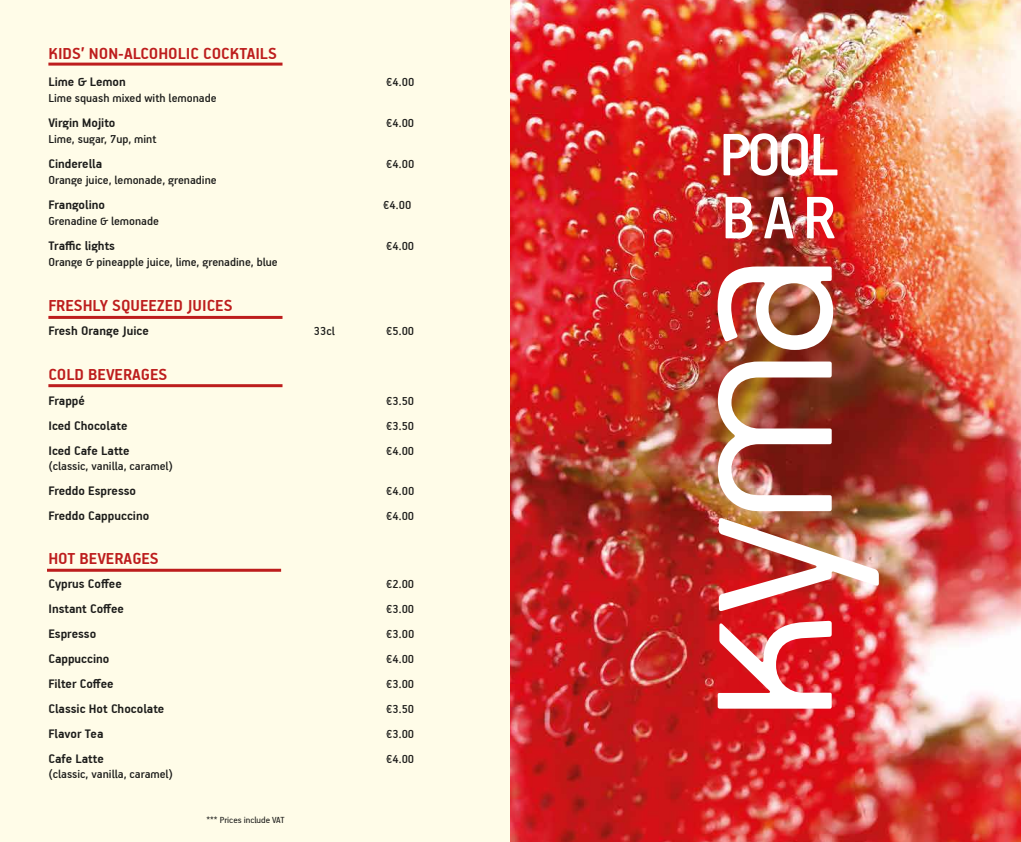
<style>
.page{position:relative;width:1021px;height:842px;background:#fff}
.page>*{position:absolute;margin:0;border:0;box-sizing:border-box;transform-origin:0 0}
.t1{font:700 18px "PF Handbook Pro";color:#bd1d1d}
.t2{font:700 14px "PF Handbook Pro";color:#1d1d1b}
.t3{font:500 13px "PF Handbook Pro";color:#1d1d1b}
.t4{font:10px "PF Handbook Pro";color:#1d1d1b}
</style>
<div class="page">
<div style="left:0;top:0;width:510px;height:842px;background:#fffce8"></div>
<img style="left:511px;top:0;width:509px;height:842px">
<img style="left:725px;top:197px;width:109px;height:41px">
<img style="left:723px;top:133px;width:114px;height:43px">
<img style="left:717px;top:266px;width:161px;height:443px">
<hr style="left:48px;top:63px;width:234px;height:3px;background:#bd1d1d">
<hr style="left:48px;top:316px;width:234px;height:3px;background:#bd1d1d">
<hr style="left:48px;top:384px;width:234px;height:3px;background:#bd1d1d">
<hr style="left:47px;top:569px;width:234px;height:3px;background:#bd1d1d">
<h1 class="t1" style="left:48px;top:46px;width:230px">KIDSí NON-ALCOHOLIC COCKTAILS</h1>
<p class="t2" style="left:48px;top:76px;width:79px">Lime &amp; Lemon</p>
<p class="t3" style="left:386px;top:76px;width:30px">Ä4.00</p>
<p class="t3" style="left:48px;top:92px;width:170px">Lime squash mixed with lemonade</p>
<p class="t2" style="left:48px;top:117px;width:69px">Virgin Mojito</p>
<p class="t3" style="left:386px;top:117px;width:30px">Ä4.00</p>
<p class="t3" style="left:48px;top:133px;width:110px">Lime, sugar, 7up, mint</p>
<p class="t2" style="left:48px;top:158px;width:55px">Cinderella</p>
<p class="t3" style="left:386px;top:158px;width:30px">Ä4.00</p>
<p class="t3" style="left:48px;top:174px;width:170px">Orange juice, lemonade, grenadine</p>
<p class="t2" style="left:48px;top:199px;width:58px">Frangolino</p>
<p class="t3" style="left:383px;top:199px;width:30px">Ä4.00</p>
<p class="t3" style="left:48px;top:215px;width:112px">Grenadine &amp; lemonade</p>
<p class="t2" style="left:48px;top:237px;width:68px">Traffic lights</p>
<p class="t3" style="left:386px;top:240px;width:30px">Ä4.00</p>
<p class="t3" style="left:48px;top:256px;width:231px">Orange &amp; pineapple juice, lime, grenadine, blue</p>
<h1 class="t1" style="left:48px;top:298px;width:186px">FRESHLY SQUEEZED JUICES</h1>
<p class="t2" style="left:48px;top:322px;width:102px">Fresh Orange Juice</p>
<p class="t3" style="left:314px;top:325px;width:23px">33cl</p>
<p class="t3" style="left:386px;top:325px;width:30px">Ä5.00</p>
<h1 class="t1" style="left:48px;top:367px;width:120px">COLD BEVERAGES</h1>
<p class="t2" style="left:48px;top:395px;width:38px">FrappÈ</p>
<p class="t3" style="left:386px;top:395px;width:30px">Ä3.50</p>
<p class="t2" style="left:48px;top:417px;width:81px">Iced Chocolate</p>
<p class="t3" style="left:386px;top:420px;width:30px">Ä3.50</p>
<p class="t2" style="left:48px;top:442px;width:83px">Iced Cafe Latte</p>
<p class="t3" style="left:386px;top:445px;width:30px">Ä4.00</p>
<p class="t3" style="left:48px;top:460px;width:126px">(classic, vanilla, caramel)</p>
<p class="t2" style="left:48px;top:482px;width:89px">Freddo Espresso</p>
<p class="t3" style="left:386px;top:485px;width:30px">Ä4.00</p>
<p class="t2" style="left:48px;top:507px;width:102px">Freddo Cappuccino</p>
<p class="t3" style="left:386px;top:510px;width:30px">Ä4.00</p>
<h1 class="t1" style="left:48px;top:552px;width:112px">HOT BEVERAGES</h1>
<p class="t2" style="left:48px;top:575px;width:75px">Cyprus Coffee</p>
<p class="t3" style="left:386px;top:579px;width:30px">Ä2.00</p>
<p class="t2" style="left:48px;top:600px;width:77px">Instant Coffee</p>
<p class="t3" style="left:386px;top:604px;width:30px">Ä3.00</p>
<p class="t2" style="left:48px;top:625px;width:49px">Espresso</p>
<p class="t3" style="left:386px;top:629px;width:30px">Ä3.00</p>
<p class="t2" style="left:48px;top:650px;width:63px">Cappuccino</p>
<p class="t3" style="left:386px;top:654px;width:30px">Ä4.00</p>
<p class="t2" style="left:48px;top:675px;width:67px">Filter Coffee</p>
<p class="t3" style="left:386px;top:679px;width:30px">Ä3.00</p>
<p class="t2" style="left:48px;top:700px;width:117px">Classic Hot Chocolate</p>
<p class="t3" style="left:386px;top:704px;width:30px">Ä3.50</p>
<p class="t2" style="left:48px;top:728px;width:57px">Flavor Tea</p>
<p class="t3" style="left:386px;top:729px;width:30px">Ä3.00</p>
<p class="t2" style="left:48px;top:750px;width:57px">Cafe Latte</p>
<p class="t3" style="left:386px;top:754px;width:30px">Ä4.00</p>
<p class="t3" style="left:48px;top:769px;width:126px">(classic, vanilla, caramel)</p>
<p class="t4" style="left:206px;top:813px;width:80px">*** Prices include VAT</p>
</div>
